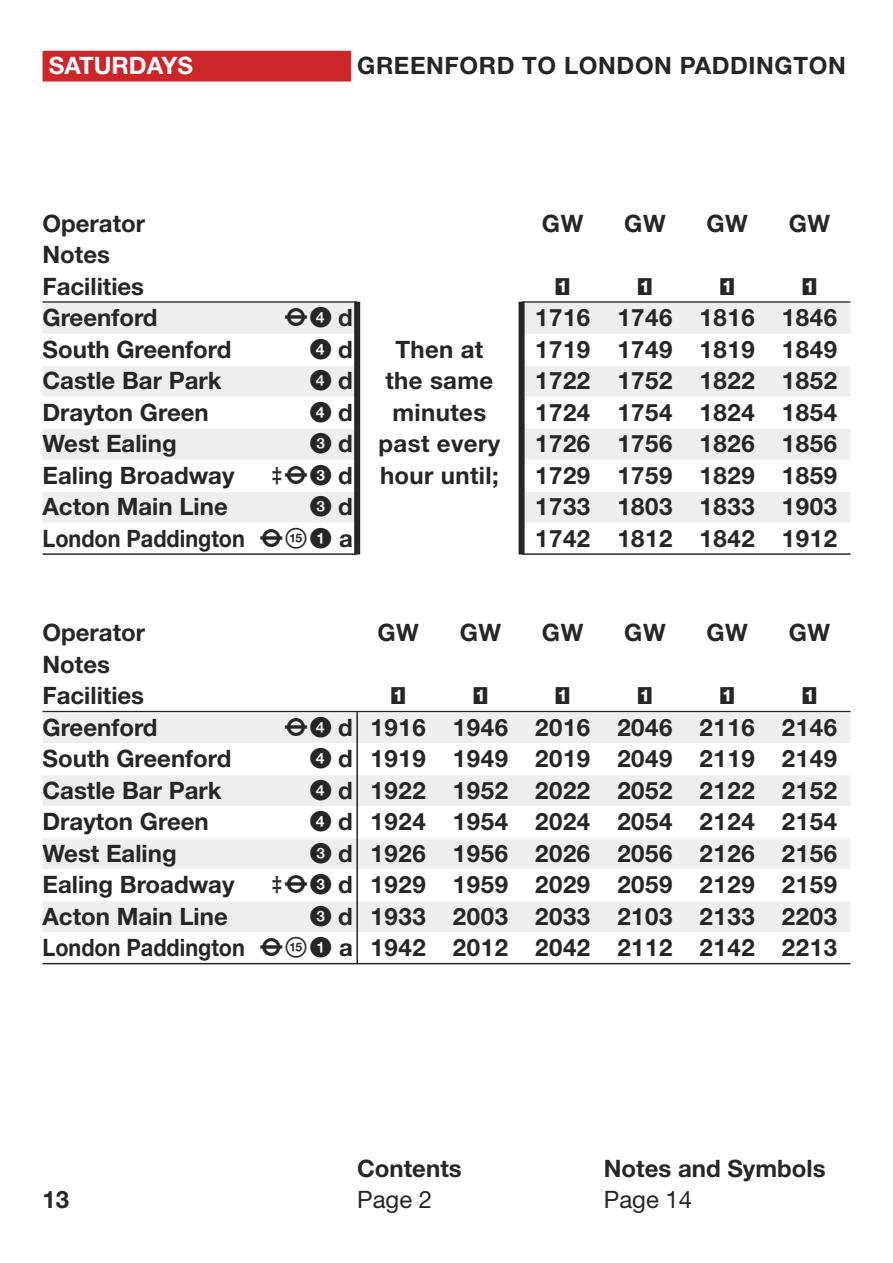
<style>
.page{position:relative;width:893px;height:1263px;background:#fff}
.page>*{position:absolute;margin:0;border:0;box-sizing:border-box;transform-origin:0 0}
.t1{font:700 24px/31.5px "Helvetica Neue LT Std";letter-spacing:.025em;color:#272627;text-align:justify}
.t2{font:700 24px/31.5px "Helvetica Neue LT Std";color:#272627}
.t3{font:700 24px "Helvetica Neue LT Std";color:#272627;scale:.9 1}
.t4{font:24px "FG Wfont";color:#272627}
.t5{font:24px "Helvetica Neue LT Std";color:#272627}
.t6{font:24px "TIME Sfont";color:#272627}
.t7{font:700 24px "Helvetica Neue LT Std";color:#fff}
.s1{font-family:"Helvetica Neue LT Std";font-weight:700}
.s2{font-family:"FG Wfont";font-weight:400}
</style>
<div class="page">
<div style="left:43px;top:51px;width:308px;height:31px;background:#cc262b"></div>
<hr style="left:43px;top:301px;width:807px;height:2px;background:#272627">
<div style="left:43px;top:303px;width:807px;height:31px;background:#eee"></div>
<div style="left:43px;top:366px;width:807px;height:31px;background:#eee"></div>
<div style="left:43px;top:429px;width:807px;height:31px;background:#eee"></div>
<div style="left:43px;top:492px;width:807px;height:31px;background:#eee"></div>
<hr style="left:43px;top:553px;width:807px;height:2px;background:#272627">
<hr style="left:43px;top:711px;width:807px;height:1px;background:#272627">
<div style="left:43px;top:712px;width:807px;height:31px;background:#eee"></div>
<div style="left:43px;top:775px;width:807px;height:31px;background:#eee"></div>
<div style="left:43px;top:838px;width:807px;height:31px;background:#eee"></div>
<div style="left:43px;top:901px;width:807px;height:31px;background:#eee"></div>
<hr style="left:43px;top:963px;width:807px;height:1px;background:#272627">
<hr style="left:356px;top:712px;width:2px;height:251px;background:#272627">
<div style="left:357px;top:296px;width:165px;height:282px;background:#fff"></div>
<div style="left:519px;top:302px;width:6px;height:252px;background:#272627"></div>
<div style="left:354px;top:302px;width:6px;height:252px;background:#272627"></div>
<p class="t7" style="left:49px;top:57px;width:146px">SATURDAYS</p>
<p class="t1" style="left:357px;top:52px;width:490px">GREENFORD TO LONDON PADDINGTON</p>
<p class="t2" style="left:43px;top:209px;width:117px">Operator<br>Notes<br>Facilities<br>Greenford</p>
<p class="t4" style="left:285px;top:304px;width:69px">TD<span class="s1">d</span></p>
<p class="t2" style="left:43px;top:335px;width:190px">South Greenford</p>
<p class="t4" style="left:310px;top:336px;width:44px">D <span class="s1">d</span></p>
<p class="t2" style="left:43px;top:367px;width:181px">Castle Bar Park</p>
<p class="t4" style="left:310px;top:367px;width:44px">D <span class="s1">d</span></p>
<p class="t2" style="left:43px;top:398px;width:168px">Drayton Green</p>
<p class="t4" style="left:310px;top:399px;width:44px">D <span class="s1">d</span></p>
<p class="t2" style="left:43px;top:430px;width:136px">West Ealing</p>
<p class="t4" style="left:310px;top:430px;width:44px">C <span class="s1">d</span></p>
<p class="t2" style="left:43px;top:461px;width:193px">Ealing Broadway</p>
<p class="t4" style="left:273px;top:462px;width:82px">zTC <span class="s1">d</span></p>
<p class="t2" style="left:43px;top:493px;width:187px">Acton Main Line</p>
<p class="t4" style="left:310px;top:493px;width:44px">C <span class="s1">d</span></p>
<p class="t3" style="left:43px;top:529px;width:346px">London Paddington <span class="s2">TtA</span> a</p>
<p class="t1" style="left:379px;top:335px;width:123px;text-align:center">Then at the same minutes past every hour until;</p>
<p class="t1" style="left:542px;top:209px;width:43px">GW</p>
<p class="t6" style="left:556px;top:272px;width:15px">1</p>
<p class="t1" style="left:535px;top:304px;width:57px">1716<br>1719<br>1722<br>1724<br>1726<br>1729<br>1733<br>1742</p>
<p class="t1" style="left:624px;top:209px;width:43px">GW</p>
<p class="t6" style="left:638px;top:272px;width:15px">1</p>
<p class="t1" style="left:617px;top:304px;width:57px">1746<br>1749<br>1752<br>1754<br>1756<br>1759<br>1803<br>1812</p>
<p class="t1" style="left:706px;top:209px;width:43px">GW</p>
<p class="t6" style="left:720px;top:272px;width:15px">1</p>
<p class="t1" style="left:700px;top:304px;width:57px">1816<br>1819<br>1822<br>1824<br>1826<br>1829<br>1833<br>1842</p>
<p class="t1" style="left:789px;top:209px;width:43px">GW</p>
<p class="t6" style="left:803px;top:272px;width:15px">1</p>
<p class="t1" style="left:782px;top:304px;width:57px">1846<br>1849<br>1852<br>1854<br>1856<br>1859<br>1903<br>1912</p>
<p class="t2" style="left:43px;top:619px;width:117px">Operator<br>Notes<br>Facilities<br>Greenford</p>
<p class="t4" style="left:285px;top:713px;width:69px">TD<span class="s1">d</span></p>
<p class="t2" style="left:43px;top:745px;width:190px">South Greenford</p>
<p class="t4" style="left:310px;top:745px;width:44px">D <span class="s1">d</span></p>
<p class="t2" style="left:43px;top:776px;width:181px">Castle Bar Park</p>
<p class="t4" style="left:310px;top:776px;width:44px">D <span class="s1">d</span></p>
<p class="t2" style="left:43px;top:808px;width:168px">Drayton Green</p>
<p class="t4" style="left:310px;top:808px;width:44px">D <span class="s1">d</span></p>
<p class="t2" style="left:43px;top:839px;width:136px">West Ealing</p>
<p class="t4" style="left:310px;top:839px;width:44px">C <span class="s1">d</span></p>
<p class="t2" style="left:43px;top:871px;width:193px">Ealing Broadway</p>
<p class="t4" style="left:273px;top:871px;width:82px">zTC <span class="s1">d</span></p>
<p class="t2" style="left:43px;top:902px;width:187px">Acton Main Line</p>
<p class="t4" style="left:310px;top:902px;width:44px">C <span class="s1">d</span></p>
<p class="t3" style="left:43px;top:939px;width:346px">London Paddington <span class="s2">TtA</span> a</p>
<p class="t1" style="left:377px;top:619px;width:43px">GW</p>
<p class="t6" style="left:391px;top:682px;width:15px">1</p>
<p class="t1" style="left:371px;top:713px;width:57px">1916<br>1919<br>1922<br>1924<br>1926<br>1929<br>1933<br>1942</p>
<p class="t1" style="left:460px;top:619px;width:43px">GW</p>
<p class="t6" style="left:474px;top:682px;width:15px">1</p>
<p class="t1" style="left:453px;top:713px;width:57px">1946<br>1949<br>1952<br>1954<br>1956<br>1959<br>2003<br>2012</p>
<p class="t1" style="left:542px;top:619px;width:43px">GW</p>
<p class="t6" style="left:556px;top:682px;width:15px">1</p>
<p class="t1" style="left:535px;top:713px;width:57px">2016<br>2019<br>2022<br>2024<br>2026<br>2029<br>2033<br>2042</p>
<p class="t1" style="left:624px;top:619px;width:43px">GW</p>
<p class="t6" style="left:638px;top:682px;width:15px">1</p>
<p class="t1" style="left:617px;top:713px;width:57px">2046<br>2049<br>2052<br>2054<br>2056<br>2059<br>2103<br>2112</p>
<p class="t1" style="left:706px;top:619px;width:43px">GW</p>
<p class="t6" style="left:720px;top:682px;width:15px">1</p>
<p class="t1" style="left:700px;top:713px;width:57px">2116<br>2119<br>2122<br>2124<br>2126<br>2129<br>2133<br>2142</p>
<p class="t1" style="left:789px;top:619px;width:43px">GW</p>
<p class="t6" style="left:803px;top:682px;width:15px">1</p>
<p class="t1" style="left:782px;top:713px;width:57px">2146<br>2149<br>2152<br>2154<br>2156<br>2159<br>2203<br>2213</p>
<p class="t2" style="left:357px;top:1154px;width:106px">Contents</p>
<p class="t5" style="left:357px;top:1191px;width:77px">Page 2</p>
<p class="t2" style="left:604px;top:1154px;width:223px">Notes and Symbols</p>
<p class="t1" style="left:43px;top:1186px;width:28px">13</p>
<p class="t5" style="left:604px;top:1191px;width:90px">Page 14</p>
</div>
